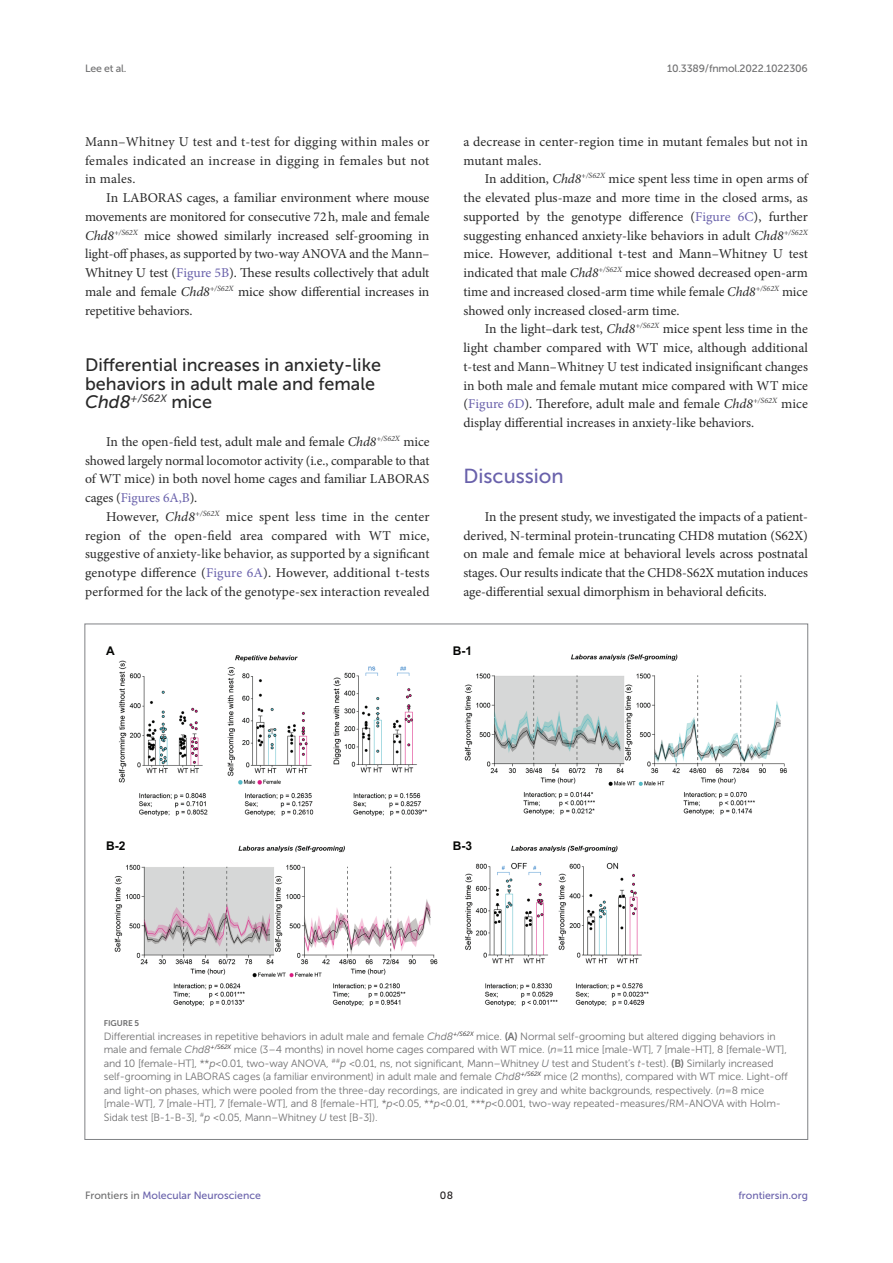
<style>
.page{position:relative;width:893px;height:1263px;background:#fff}
.page>*{position:absolute;margin:0;border:0;box-sizing:border-box;transform-origin:0 0}
.HEAD_1{font:20.25px "Museo Sans 500";color:#6961ab}
.HEAD_2{font:18px/18.8px "Museo Sans 500";color:#292929}
.TEXT{font:13.5px/18.8px "Minion Pro";color:#292929;text-align:justify}
.TEXT_FLUSH{font:13.5px/18.8px "Minion Pro";letter-spacing:-.005em;color:#292929;text-align:justify}
.t1{font:700 12px "Arial";color:#040503}
.HEAD_2-2{font:italic 10.65px "Museo Sans 500";color:#3e3e3f}
.FIG_LEG{font:10.5px/13.5px "Museo Sans 300";letter-spacing:-.01em;color:#6f6f70}
.t2{font:10.5px "Museo Sans 500";color:#6961ab}
.t3{font:10.5px "Museo Sans 500";letter-spacing:-.015em;color:#6f6f70}
.t4{font:10.5px "Museo Sans 500";color:#231f20}
.FIG_HD{font:8.25px "Museo Sans 700";letter-spacing:-.01em;color:#6f6f70}
.s1{font-style:italic}
.s2{color:#6961ab}
.s3{font-size:18px;color:#292929}
.s4{font-style:normal;font-size:18px;color:#292929}
.s5{font-family:"Museo Sans 700"}
.s6{color:#6f6f70}
</style>
<div class="page">
<img style="left:114px;top:654px;width:673px;height:353px">
<p class="t3" style="left:85px;top:63px;width:43px">Lee et al.</p>
<p class="t3" style="left:667px;top:63px;width:142px">10.3389/fnmol.2022.1022306</p>
<p class="TEXT_FLUSH" style="left:85px;top:132px;width:346px">Mann–Whitney U test and t-test for digging within males or females indicated an increase in digging in females but not in males.</p>
<p class="TEXT" style="left:85px;top:188px;width:346px;text-indent:21px">In LABORAS cages, a familiar environment where mouse movements are monitored for consecutive 72h, male and female <span class="s1">Chd8</span><sup>+/S62X</sup> mice showed similarly increased self-grooming in light-off phases, as supported by two-way ANOVA and the Mann– Whitney U test (<span class="s2">Figure 5B</span>). These results collectively that adult male and female <span class="s1">Chd8</span><sup>+/S62X</sup> mice show differential increases in repetitive behaviors.</p>
<p class="HEAD_2" style="left:85px;top:355px;width:297px">Differential increases in anxiety-like behaviors in adult male and female</p>
<p class="HEAD_2-2" style="left:85px;top:392px;width:129px"><span class="s3">Chd8</span>+/S62X <span class="s4">mice</span></p>
<p class="TEXT_FLUSH" style="left:85px;top:432px;width:346px;text-indent:21px">In the open-field test, adult male and female <span class="s1">Chd8</span><sup>+/S62X</sup> mice showed largely normal locomotor activity (i.e., comparable to that of WT mice) in both novel home cages and familiar LABORAS cages (<span class="s2">Figures 6A,B</span>).</p>
<p class="TEXT" style="left:85px;top:507px;width:346px;text-indent:21px">However, <span class="s1">Chd8</span><sup>+/S62X</sup> mice spent less time in the center region of the open-field area compared with WT mice, suggestive of anxiety-like behavior, as supported by a significant genotype difference (<span class="s2">Figure 6A</span>). However, additional t-tests performed for the lack of the genotype-sex interaction revealed</p>
<p class="t1" style="left:106px;top:643px;width:10px">A</p>
<p class="TEXT" style="left:463px;top:132px;width:346px">a decrease in center-region time in mutant females but not in mutant males.</p>
<p class="TEXT" style="left:463px;top:170px;width:346px;text-indent:21px">In addition, <span class="s1">Chd8</span><sup>+/S62X</sup> mice spent less time in open arms of the elevated plus-maze and more time in the closed arms, as supported by the genotype difference (<span class="s2">Figure 6C</span>), further suggesting enhanced anxiety-like behaviors in adult <span class="s1">Chd8</span><sup>+/S62X </sup>mice. However, additional t-test and Mann–Whitney U test indicated that male <span class="s1">Chd8</span><sup>+/S62X</sup> mice showed decreased open-arm time and increased closed-arm time while female <span class="s1">Chd8</span><sup>+/S62X</sup> mice showed only increased closed-arm time.</p>
<p class="TEXT" style="left:463px;top:320px;width:346px;text-indent:21px">In the light–dark test, <span class="s1">Chd8</span><sup>+/S62X</sup> mice spent less time in the light chamber compared with WT mice, although additional t-test and Mann–Whitney U test indicated insignificant changes in both male and female mutant mice compared with WT mice (<span class="s2">Figure 6D</span>). Therefore, adult male and female <span class="s1">Chd8</span><sup>+/S62X</sup> mice display differential increases in anxiety-like behaviors.</p>
<p class="HEAD_1" style="left:463px;top:465px;width:102px">Discussion</p>
<p class="TEXT_FLUSH" style="left:463px;top:507px;width:346px;text-indent:21px">In the present study, we investigated the impacts of a patient&shy;derived, N-terminal protein-truncating CHD8 mutation (S62X) on male and female mice at behavioral levels across postnatal stages. Our results indicate that the CHD8-S62X mutation induces age-differential sexual dimorphism in behavioral deficits.</p>
<p class="t1" style="left:453px;top:643px;width:21px">B-1</p>
<p class="t1" style="left:106px;top:837px;width:21px">B-2</p>
<p class="t1" style="left:453px;top:837px;width:21px">B-3</p>
<p class="FIG_HD" style="left:104px;top:1018px;width:37px">FIGURE 5</p>
<p class="FIG_LEG" style="left:104px;top:1029px;width:685px">Differential increases in repetitive behaviors in adult male and female <span class="s1">Chd8</span><sup>+/S62X</sup> mice. <span class="s5">(A)</span> Normal self-grooming but altered digging behaviors in male and female <span class="s1">Chd8</span><sup>+/S62X</sup> mice (3–4 months) in novel home cages compared with WT mice. (<span class="s1">n</span> = 11 mice [male-WT], 7 [male-HT], 8 [female-WT], and 10 [female-HT], **<span class="s1">p</span> &lt; 0.01, two-way ANOVA, <sup>##</sup><span class="s1">p</span> &lt; 0.01, ns, not significant, Mann–Whitney <span class="s1">U</span> test and Student’s <span class="s1">t</span>-test). <span class="s5">(B)</span> Similarly increased self-grooming in LABORAS cages (a familiar environment) in adult male and female <span class="s1">Chd8</span><sup>+/S62X</sup> mice (2 months), compared with WT mice. Light-off and light-on phases, which were pooled from the three-day recordings, are indicated in grey and white backgrounds, respectively. (<span class="s1">n</span> = 8 mice [male-WT], 7 [male-HT], 7 [female-WT], and 8 [female-HT], *<span class="s1">p</span> &lt; 0.05, **<span class="s1">p</span> &lt; 0.01, ***<span class="s1">p</span> &lt; 0.001, two-way repeated-measures/RM-ANOVA with Holm-Sidak test [B-1-B-3], <sup>#</sup><span class="s1">p</span> &lt; 0.05, Mann–Whitney <span class="s1">U</span> test [B-3]).</p>
<p class="t2" style="left:85px;top:1190px;width:177px"><span class="s6">Frontiers in</span> Molecular Neuroscience</p>
<p class="t4" style="left:440px;top:1190px;width:15px">08</p>
<p class="t2" style="left:738px;top:1190px;width:71px">frontiersin.org</p>
</div>
